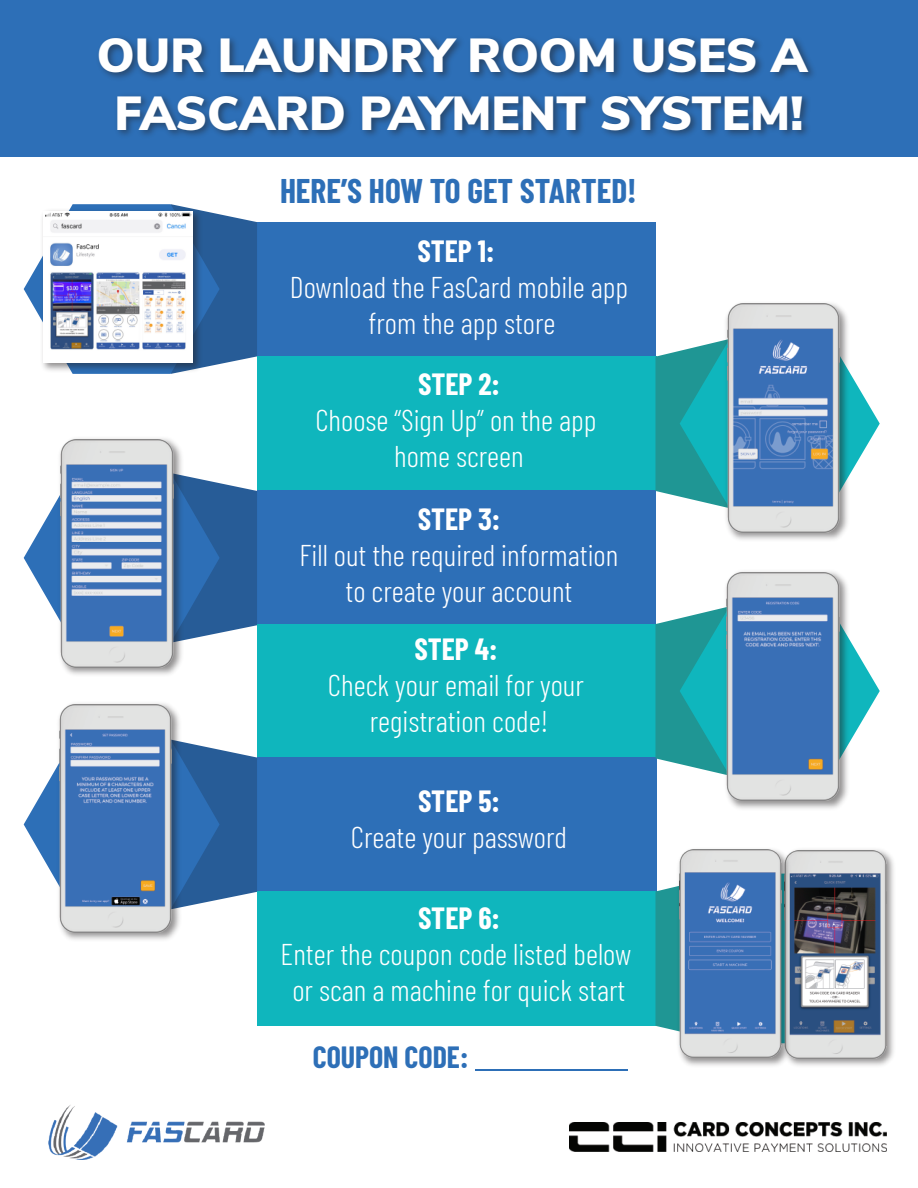
<style>
.page{position:relative;width:918px;height:1188px;background:#fff}
.page>*{position:absolute;margin:0;border:0;box-sizing:border-box;transform-origin:0 0}
.t1{font:900 47.7px/57.3px "Nunito Sans";color:#fff;text-align:center}
.t2{font:700 33.45px "Barlow Condensed";color:#2d6fb7}
.t3{font:300 30px/36px "Barlow Condensed";color:#fff;text-align:center}
.t4{font:700 30px "Barlow Condensed";color:#fff}
.t5{font:700 30px "Barlow Condensed";color:#2d6fb7}
</style>
<div class="page">
<div style="left:0;top:0;width:918px;height:157px;background:#2d6fb7"></div>
<div style="left:257px;top:222px;width:398px;height:134px;background:#2d6fb7"></div>
<div style="left:257px;top:356px;width:399px;height:135px;background:#0fb6bd"></div>
<div style="left:257px;top:491px;width:398px;height:134px;background:#2d6fb7"></div>
<div style="left:257px;top:624px;width:398px;height:134px;background:#0fb6bd"></div>
<div style="left:257px;top:757px;width:399px;height:135px;background:#2d6fb7"></div>
<div style="left:257px;top:892px;width:398px;height:134px;background:#0fb6bd"></div>
<svg style="left:24px;top:204px;width:233px;height:163px"></svg>
<svg style="left:24px;top:476px;width:233px;height:164px"></svg>
<svg style="left:24px;top:742px;width:233px;height:165px"></svg>
<svg style="left:655px;top:339px;width:225px;height:169px"></svg>
<svg style="left:655px;top:606px;width:225px;height:170px"></svg>
<svg style="left:655px;top:874px;width:18px;height:156px;background:#35a0a0"></svg>
<img style="left:99px;top:38px;width:715px;height:98px">
<img style="left:49px;top:1105px;width:216px;height:55px">
<img style="left:570px;top:1123px;width:317px;height:28px">
<hr style="left:475px;top:1069px;width:152px;height:1px;background:#2d6fb7">
<img style="left:37px;top:205px;width:169px;height:169px">
<img style="left:44px;top:212px;width:149px;height:150px">
<img style="left:721px;top:303px;width:131px;height:237px">
<img style="left:727px;top:304px;width:113px;height:228px">
<img style="left:55px;top:438px;width:131px;height:237px">
<img style="left:61px;top:439px;width:112px;height:228px">
<img style="left:721px;top:571px;width:131px;height:238px">
<img style="left:727px;top:573px;width:112px;height:228px">
<img style="left:53px;top:703px;width:132px;height:237px">
<img style="left:59px;top:705px;width:113px;height:228px">
<img style="left:794px;top:849px;width:100px;height:217px">
<img style="left:794px;top:851px;width:93px;height:208px">
<img style="left:673px;top:849px;width:121px;height:217px">
<img style="left:679px;top:850px;width:103px;height:208px">
<h1 class="t1" style="left:97px;top:25px;width:712px">OUR LAUNDRY ROOM USES A<br>FASCARD PAYMENT SYSTEM!</h1>
<p class="t2" style="left:280px;top:170px;width:358px">HERE’S HOW TO GET STARTED!</p>
<p class="t4" style="left:418px;top:232px;width:78px">STEP 1:</p>
<p class="t3" style="left:290px;top:268px;width:340px">Download the FasCard mobile app from the app store</p>
<p class="t4" style="left:418px;top:366px;width:83px">STEP 2:</p>
<p class="t3" style="left:315px;top:402px;width:283px">Choose “Sign Up” on the app home screen</p>
<p class="t4" style="left:418px;top:500px;width:84px">STEP 3:</p>
<p class="t3" style="left:300px;top:536px;width:320px">Fill out the required information to create your account</p>
<p class="t4" style="left:414px;top:631px;width:84px">STEP 4:</p>
<p class="t3" style="left:328px;top:667px;width:258px">Check your email for your registration code!</p>
<p class="t4" style="left:418px;top:783px;width:83px">STEP 5:</p>
<p class="t3" style="left:351px;top:819px;width:218px">Create your password</p>
<p class="t4" style="left:418px;top:900px;width:83px">STEP 6:</p>
<p class="t3" style="left:281px;top:936px;width:352px">Enter the coupon code listed below or scan a machine for quick start</p>
<p class="t5" style="left:313px;top:1038px;width:157px">COUPON CODE:</p>
</div>
